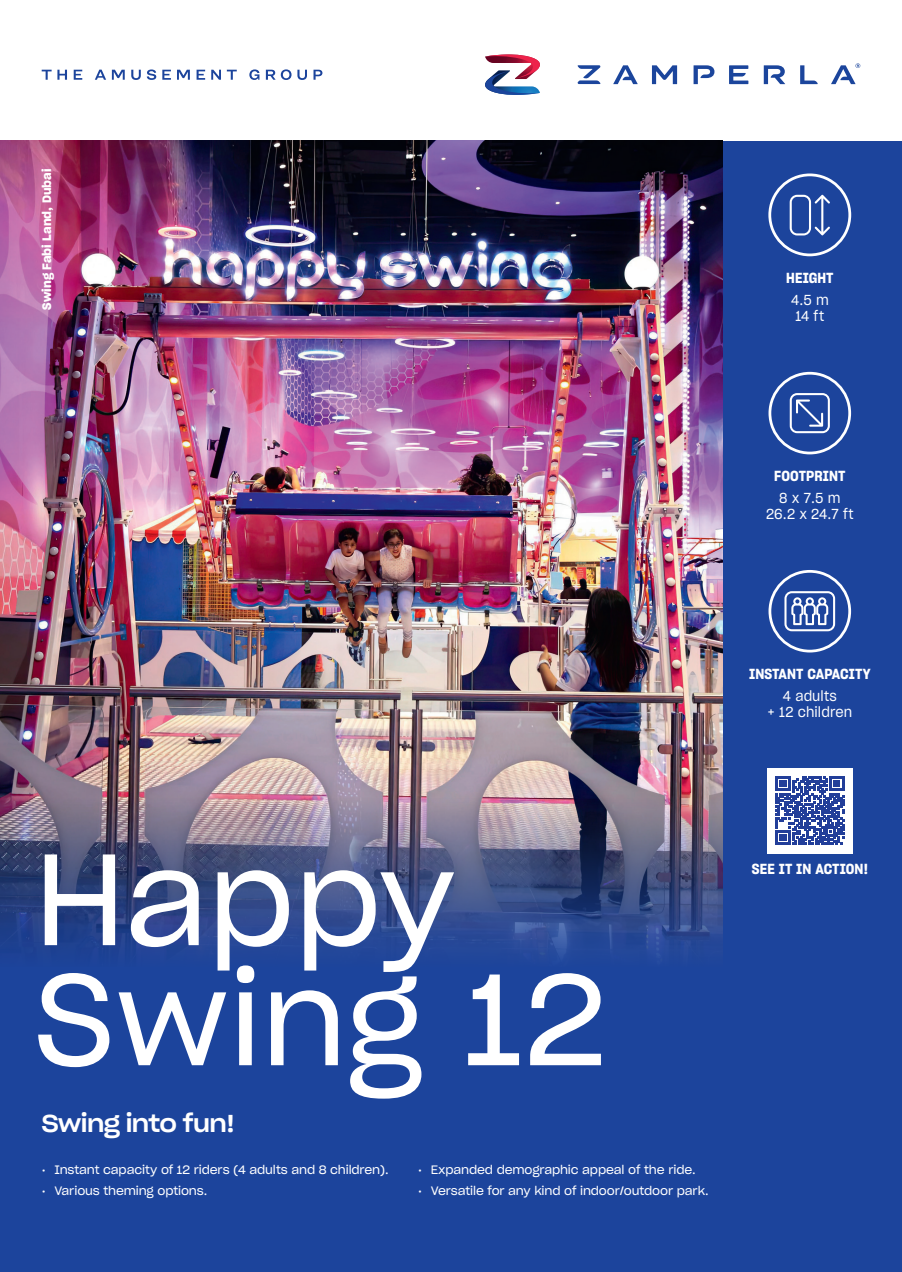
<style>
.page{position:relative;width:902px;height:1272px;background:#fff}
.page>*{position:absolute;margin:0;border:0;box-sizing:border-box;transform-origin:0 0}
.Nomi_Giostra{font:127.5px/120px "Sharp Grotesk Book 20";color:#fff}
.Claim{font:24px "Sharp Grotesk Medium 22";letter-spacing:-.025em;color:#fff}
.t1{font:14.25px "Sharp Grotesk Sm Bold 18";letter-spacing:.01em;color:#fff}
.t2{font:14.25px/15.9px "Sharp Grotesk Book 18";letter-spacing:.01em;color:#fff;text-align:center}
.t3{font:12px "Sharp Grotesk Book 20";letter-spacing:-.01em;color:#fff}
.t4{font:12px "Sharp Grotesk Sm Bold 20";color:#fff}
</style>
<div class="page">
<svg style="left:485px;top:54px;width:55px;height:41px"></svg>
<svg style="left:577px;top:63px;width:283px;height:21px"></svg>
<svg style="left:42px;top:70px;width:25px;height:10px"></svg>
<svg style="left:74px;top:70px;width:8px;height:10px"></svg>
<svg style="left:95px;top:70px;width:11px;height:10px"></svg>
<svg style="left:112px;top:70px;width:13px;height:10px"></svg>
<svg style="left:131px;top:70px;width:10px;height:10px"></svg>
<svg style="left:147px;top:69px;width:9px;height:11px"></svg>
<svg style="left:162px;top:70px;width:9px;height:10px"></svg>
<svg style="left:177px;top:70px;width:13px;height:10px"></svg>
<svg style="left:196px;top:70px;width:9px;height:10px"></svg>
<svg style="left:211px;top:70px;width:10px;height:10px"></svg>
<svg style="left:227px;top:70px;width:10px;height:10px"></svg>
<svg style="left:249px;top:69px;width:10px;height:11px"></svg>
<svg style="left:266px;top:70px;width:9px;height:10px"></svg>
<svg style="left:281px;top:69px;width:10px;height:11px"></svg>
<svg style="left:297px;top:70px;width:10px;height:10px"></svg>
<svg style="left:313px;top:70px;width:9px;height:10px"></svg>
<div style="left:0;top:141px;width:901px;height:1130px;background:#1c449c"></div>
<img style="left:0;top:141px;width:722px;height:657px">
<img style="left:0;top:798px;width:820px;height:163px">
<div style="left:767px;top:768px;width:85px;height:85px;background:#fff"></div>
<svg style="left:775px;top:776px;width:69px;height:68px"></svg>
<div style="left:768px;top:173px;width:83px;height:83px;border:3px solid #fff;border-radius:50%"></div>
<svg style="left:789px;top:195px;width:41px;height:40px"></svg>
<div style="left:768px;top:372px;width:83px;height:82px;border:3px solid #fff;border-radius:50%"></div>
<svg style="left:789px;top:393px;width:40px;height:40px"></svg>
<div style="left:768px;top:570px;width:83px;height:82px;border:3px solid #fff;border-radius:50%"></div>
<svg style="left:784px;top:591px;width:51px;height:40px"></svg>
<p class="t4" style="left:37px;top:309px;width:142px;rotate:-90deg">Swing Fabi Land, Dubai</p>
<p class="t1" style="left:786px;top:267px;width:49px">HEIGHT</p>
<p class="t2" style="left:791px;top:291px;width:39px">4.5 m<br>14 ft</p>
<p class="t1" style="left:774px;top:465px;width:73px">FOOTPRINT</p>
<p class="t2" style="left:766px;top:489px;width:89px">8 x 7.5 m<br>26.2 x 24.7 ft</p>
<p class="t1" style="left:749px;top:663px;width:123px">INSTANT CAPACITY</p>
<p class="t2" style="left:767px;top:687px;width:86px">4 adults<br>+ 12 children</p>
<p class="Nomi_Giostra" style="left:34px;top:834px;width:573px">Happy<br>Swing 12</p>
<p class="Claim" style="left:42px;top:1102px;width:194px">Swing into fun!</p>
<p class="t3" style="left:42px;top:1159px;width:348px">• Instant capacity of 12 riders (4 adults and 8 children).</p>
<p class="t3" style="left:42px;top:1180px;width:167px">• Various theming options.</p>
<p class="t3" style="left:418px;top:1159px;width:279px">• Expanded demographic appeal of the ride.</p>
<p class="t3" style="left:418px;top:1180px;width:292px">• Versatile for any kind of indoor/outdoor park.</p>
<p class="t1" style="left:751px;top:858px;width:117px">SEE IT IN ACTION!</p>
</div>
